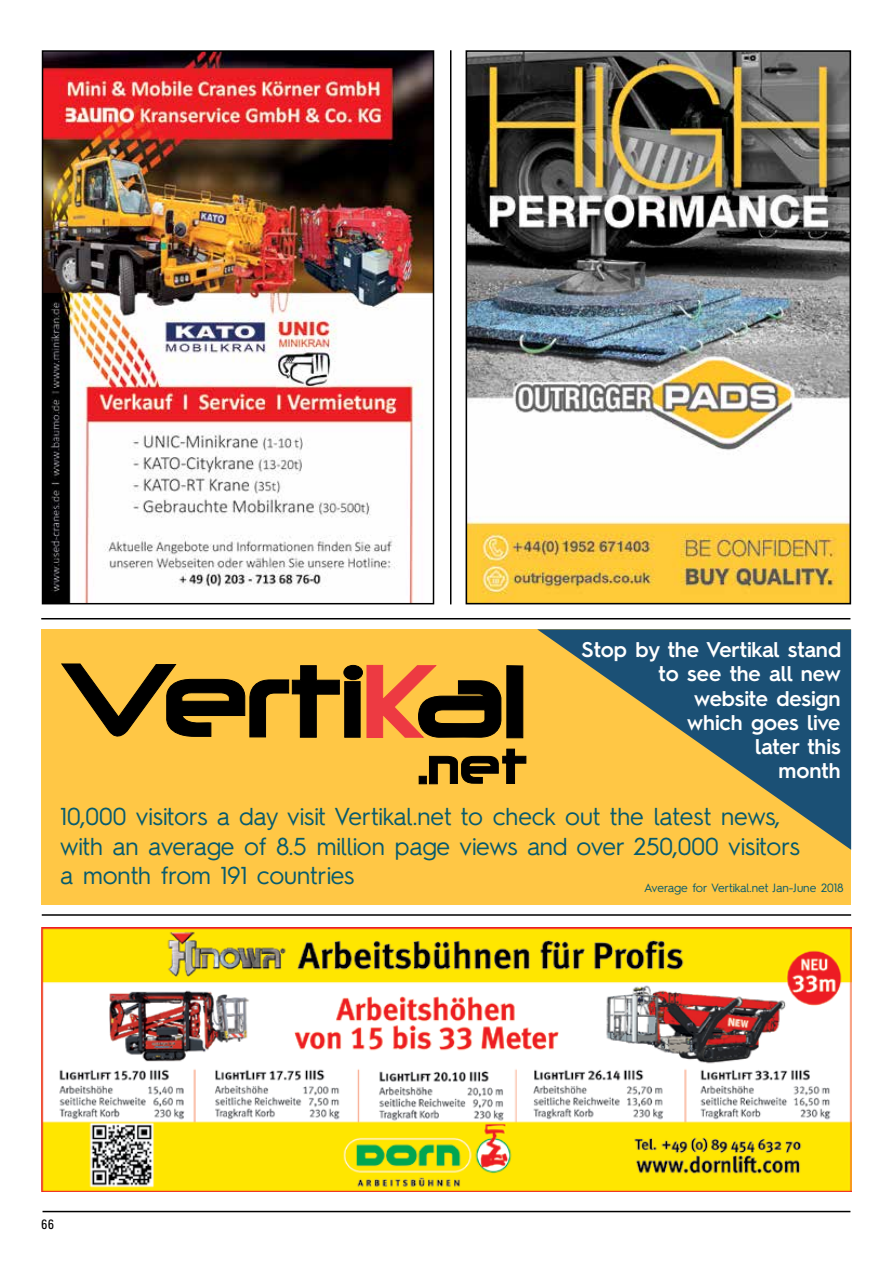
<style>
.page{position:relative;width:893px;height:1263px;background:#fff}
.page>*{position:absolute;margin:0;border:0;box-sizing:border-box;transform-origin:0 0}
.t1{font:24.6px/29.5px "Hurme Geometric Sans 2";color:#075b6e}
.t2{font:600 21.3px/24.2px "Hurme Geometric Sans 2";color:#fff;text-align:right}
.t3{font:condensed 13.5px "Zurich BT";color:#000}
.t4{font:12px "Hurme Geometric Sans 2";letter-spacing:-.005em;color:#075b6e}
</style>
<div class="page">
<img style="left:41px;top:928px;width:810px;height:264px">
<img style="left:45px;top:53px;width:386px;height:548px">
<div style="left:42px;top:50px;width:392px;height:554px;border:2px solid #000"></div>
<div style="left:42px;top:629px;width:809px;height:276px;background:#ffc745"></div>
<div style="left:344px;top:681px;width:16px;height:56px;background:#000;border:1px solid #000"></div>
<div style="left:344px;top:665px;width:18px;height:15px;background:#000;border-radius:50%"></div>
<div style="left:344px;top:665px;width:19px;height:15px;border:1px solid #000;border-radius:50%"></div>
<div style="left:507px;top:666px;width:16px;height:72px;background:#000"></div>
<div style="left:507px;top:665px;width:16px;height:73px;border:1px solid #000"></div>
<svg style="left:61px;top:664px;width:279px;height:74px"></svg>
<svg style="left:366px;top:665px;width:135px;height:73px"></svg>
<svg style="left:429px;top:749px;width:97px;height:35px"></svg>
<div style="left:419px;top:776px;width:7px;height:8px;background:#000"></div>
<div style="left:419px;top:776px;width:8px;height:8px;border:1px solid #000"></div>
<hr style="left:42px;top:914px;width:809px;height:2px;background:#000">
<hr style="left:41px;top:618px;width:809px;height:1px;background:#000">
<hr style="left:450px;top:50px;width:1px;height:554px;background:#000">
<hr style="left:43px;top:1211px;width:807px;height:1px;background:#000">
<img style="left:469px;top:53px;width:379px;height:548px">
<div style="left:466px;top:50px;width:385px;height:554px;border:2px solid #000"></div>
<svg style="left:537px;top:629px;width:314px;height:221px"></svg>
<p class="t2" style="left:582px;top:636px;width:261px">Stop by the Vertikal stand to see the all new website design<br>which goes live<br>later this<br>month</p>
<p class="t1" style="left:60px;top:800px;width:741px">10,000 visitors a day visit Vertikal.net to check out the latest news, with an average of 8.5 million page views and over 250,000 visitors a month from 191 countries</p>
<p class="t4" style="left:644px;top:879px;width:201px">Average for Vertikal.net Jan-June 2018</p>
<p class="t3" style="left:41px;top:1216px;width:14px">66</p>
</div>
